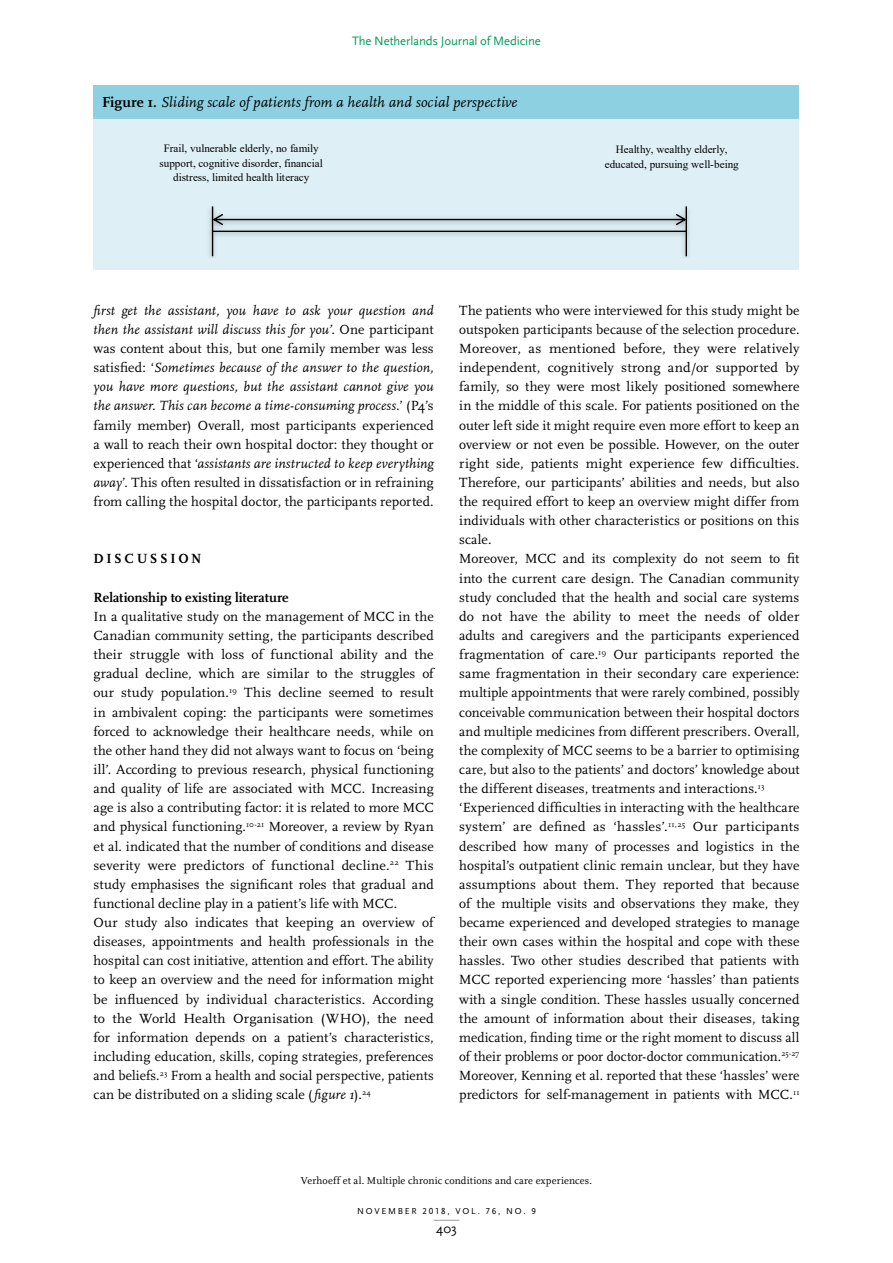
<style>
.page{position:relative;width:893px;height:1263px;background:#fff}
.page>*{position:absolute;margin:0;border:0;box-sizing:border-box;transform-origin:0 0}
.t1{font:italic 15px "Scala";letter-spacing:.01em;color:#000}
.brood_grep{font:13.8px/19.2px "Scala";letter-spacing:.005em;color:#000;text-align:justify}
.tussenkop_2{font:700 13.8px "Scala";letter-spacing:.005em;color:#000}
.tussenkop_1{font:700 13.8px "Scala";letter-spacing:.19em;color:#000}
.t2{font:13.5px "Scala Sans";color:#000}
.t3{font:12.75px "Scala Sans";letter-spacing:-.01em;color:#009e59}
.t4{font:11.1px/14.5px "Times";letter-spacing:-.01em;color:#000;text-align:center}
.runningtitle{font:10.5px "Scala";letter-spacing:.015em;color:#000}
.t5{font:9px "Scala Sans Caps";letter-spacing:.195em;color:#000}
.s1{font-weight:700;font-style:normal}
.s2{font-style:italic}
</style>
<div class="page">
<svg style="left:434px;top:1220px;width:25px;height:1px"></svg>
<div style="left:94px;top:85px;width:705px;height:35px;background:#8cd0e1"></div>
<div style="left:94px;top:120px;width:705px;height:150px;background:#deeff5"></div>
<img style="left:209px;top:237px;width:6px;height:20px">
<hr style="left:212px;top:206px;width:1px;height:50px;background:#000">
<img style="left:683px;top:237px;width:6px;height:20px">
<hr style="left:686px;top:206px;width:1px;height:50px;background:#000">
<img style="left:209px;top:206px;width:480px;height:31px">
<svg style="left:213px;top:214px;width:473px;height:11px"></svg>
<p class="t3" style="left:352px;top:34px;width:190px">The Netherlands Journal of Medicine</p>
<p class="t1" style="left:102px;top:94px;width:417px"><span class="s1">Figure 1.</span> Sliding scale of patients from a health and social perspective</p>
<p class="t4" style="left:160px;top:141px;width:165px">Frail, vulnerable elderly, no family support, cognitive disorder, financial distress, limited health literacy</p>
<p class="t4" style="left:605px;top:142px;width:135px">Healthy, wealthy elderly, educated, pursuing well-being</p>
<p class="brood_grep" style="left:94px;top:301px;width:342px"><span class="s2">first get the assistant, you have to ask your question and then the assistant will discuss this for you’.</span> One participant was content about this, but one family member was less satisfied: ‘<span class="s2">Sometimes because of the answer to the question, you have more questions, but the assistant cannot give you the answer. This can become a time-consuming process.</span>’ (P4’s family member) Overall, most participants experienced a wall to reach their own hospital doctor: they thought or experienced that ‘<span class="s2">assistants are instructed to keep everything away</span>’. This often resulted in dissatisfaction or in refraining from calling the hospital doctor, the participants reported.</p>
<p class="tussenkop_1" style="left:94px;top:551px;width:109px">DISCUSSION</p>
<p class="tussenkop_2" style="left:94px;top:589px;width:197px">Relationship to existing literature</p>
<p class="brood_grep" style="left:94px;top:607px;width:342px">In a qualitative study on the management of MCC in the Canadian community setting, the participants described their struggle with loss of functional ability and the gradual decline, which are similar to the struggles of our study population.<sup>19</sup> This decline seemed to result in ambivalent coping: the participants were sometimes forced to acknowledge their healthcare needs, while on the other hand they did not always want to focus on ‘being ill’. According to previous research, physical functioning and quality of life are associated with MCC. Increasing age is also a contributing factor: it is related to more MCC and physical functioning.<sup>10-21</sup> Moreover, a review by Ryan et al. indicated that the number of conditions and disease severity were predictors of functional decline.<sup>22</sup> This study emphasises the significant roles that gradual and functional decline play in a patient’s life with MCC.</p>
<p class="brood_grep" style="left:94px;top:913px;width:342px">Our study also indicates that keeping an overview of diseases, appointments and health professionals in the hospital can cost initiative, attention and effort. The ability to keep an overview and the need for information might be influenced by individual characteristics. According to the World Health Organisation (WHO), the need for information depends on a patient’s characteristics, including education, skills, coping strategies, preferences and beliefs.<sup>23</sup> From a health and social perspective, patients can be distributed on a sliding scale (<span class="s2">figure 1</span>).<sup>24</sup></p>
<p class="brood_grep" style="left:459px;top:301px;width:342px">The patients who were interviewed for this study might be outspoken participants because of the selection procedure.<br>Moreover, as mentioned before, they were relatively independent, cognitively strong and/or supported by family, so they were most likely positioned somewhere in the middle of this scale. For patients positioned on the outer left side it might require even more effort to keep an overview or not even be possible. However, on the outer right side, patients might experience few difficulties.<br>Therefore, our participants’ abilities and needs, but also the required effort to keep an overview might differ from individuals with other characteristics or positions on this scale.</p>
<p class="brood_grep" style="left:459px;top:550px;width:342px">Moreover, MCC and its complexity do not seem to fit into the current care design. The Canadian community study concluded that the health and social care systems do not have the ability to meet the needs of older adults and caregivers and the participants experienced fragmentation of care.<sup>19</sup> Our participants reported the same fragmentation in their secondary care experience: multiple appointments that were rarely combined, possibly conceivable communication between their hospital doctors and multiple medicines from different prescribers. Overall, the complexity of MCC seems to be a barrier to optimising care, but also to the patients’ and doctors’ knowledge about the different diseases, treatments and interactions.<sup>13</sup></p>
<p class="brood_grep" style="left:459px;top:798px;width:342px">‘Experienced difficulties in interacting with the healthcare system’ are defined as ‘hassles’.<sup>11,25</sup> Our participants described how many of processes and logistics in the hospital’s outpatient clinic remain unclear, but they have assumptions about them. They reported that because of the multiple visits and observations they make, they became experienced and developed strategies to manage their own cases within the hospital and cope with these hassles. Two other studies described that patients with MCC reported experiencing more ‘hassles’ than patients with a single condition. These hassles usually concerned the amount of information about their diseases, taking medication, finding time or the right moment to discuss all of their problems or poor doctor-doctor communication.<sup>25-27<br></sup>Moreover, Kenning et al. reported that these ‘hassles’ were predictors for self-management in patients with MCC.<sup>11</sup></p>
<p class="runningtitle" style="left:301px;top:1174px;width:293px">Verhoeff et al. Multiple chronic conditions and care experiences.</p>
<p class="t5" style="left:357px;top:1206px;width:180px">NOVEMBER 2018, VOL. 76, NO. 9</p>
<p class="t2" style="left:436px;top:1221px;width:22px">403</p>
</div>
